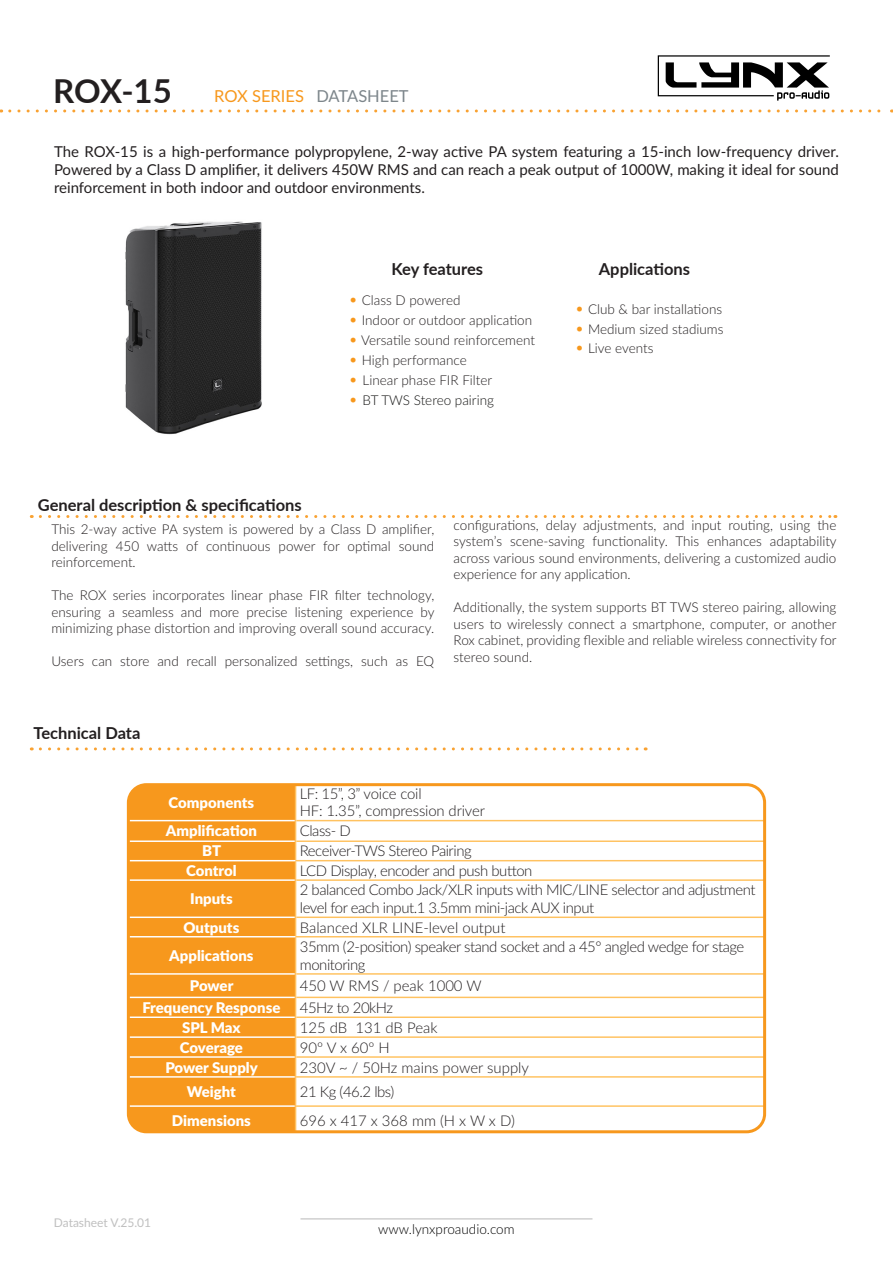
<style>
.page{position:relative;width:893px;height:1263px;background:#fff}
.page>*{position:absolute;margin:0;border:0;box-sizing:border-box;transform-origin:0 0}
.t1{font:700 33px "Lato";color:#231f20}
.t2{font:700 16.5px "Lato";color:#231f20}
.t3{font:16.5px "Lato";color:#f7981d}
.t4{font:15px/18px "Lato";color:#231f20;text-align:justify}
.t5{font:300 14.7px/17.7px "Lato";letter-spacing:-.03em;color:#231f20}
.t6{font:900 14.7px "Lato";color:#fff}
.t7{font:300 14.7px "Lato";color:#231f20}
.t8{font:300 14.7px/17.7px "Lato";letter-spacing:-.01em;color:#231f20}
.t9{font:300 13.5px/16.5px "Lato";color:#231f20;text-align:justify}
.t10{font:300 13.5px "Lato";color:#000}
.t11{font:300 13.5px "Lato";color:#141413}
.t12{font:12px "Lato";color:#c0c0c0}
.s1{color:#7d868b}
.s2{font-size:16.5px;color:#f7981d}
</style>
<div class="page">
<svg style="left:657px;top:55px;width:173px;height:46px"></svg>
<hr style="left:300px;top:1218px;width:292px;height:1px;background:#c0c0c0">
<img style="left:125px;top:221px;width:137px;height:214px">
<svg style="left:40px;top:515px;width:796px;height:3px"></svg>
<svg style="left:40px;top:747px;width:606px;height:3px"></svg>
<svg style="left:10px;top:109px;width:883px;height:3px"></svg>
<div style="left:131px;top:787px;width:164px;height:345px;background:#f7981d"></div>
<hr style="left:128px;top:820px;width:167px;height:1px;background:#fff">
<hr style="left:128px;top:840px;width:167px;height:2px;background:#fff">
<hr style="left:128px;top:860px;width:168px;height:1px;background:#fff">
<hr style="left:128px;top:879px;width:167px;height:2px;background:#fff">
<hr style="left:128px;top:916px;width:167px;height:2px;background:#fff">
<hr style="left:128px;top:936px;width:168px;height:1px;background:#fff">
<hr style="left:128px;top:973px;width:167px;height:2px;background:#fff">
<hr style="left:128px;top:997px;width:167px;height:1px;background:#fff">
<hr style="left:128px;top:1016px;width:167px;height:2px;background:#fff">
<hr style="left:128px;top:1036px;width:167px;height:2px;background:#fff">
<hr style="left:128px;top:1056px;width:167px;height:2px;background:#fff">
<hr style="left:128px;top:1076px;width:167px;height:2px;background:#fff">
<hr style="left:128px;top:1105px;width:167px;height:2px;background:#fff">
<hr style="left:296px;top:785px;width:469px;height:1px;background:#ffc260">
<hr style="left:765px;top:785px;width:1px;height:35px;background:#ffc260">
<hr style="left:296px;top:820px;width:469px;height:1px;background:#ffc260">
<hr style="left:296px;top:840px;width:469px;height:2px;background:#ffc260">
<hr style="left:296px;top:860px;width:469px;height:1px;background:#ffc260">
<hr style="left:295px;top:785px;width:1px;height:36px;background:#ffc260">
<svg style="left:295px;top:821px;width:1px;height:59px"></svg>
<hr style="left:295px;top:880px;width:1px;height:37px;background:#ffc260">
<svg style="left:295px;top:917px;width:1px;height:19px"></svg>
<hr style="left:296px;top:879px;width:469px;height:2px;background:#ffc260">
<hr style="left:296px;top:916px;width:469px;height:2px;background:#ffc260">
<hr style="left:296px;top:936px;width:469px;height:1px;background:#ffc260">
<hr style="left:296px;top:973px;width:469px;height:2px;background:#ffc260">
<hr style="left:296px;top:997px;width:469px;height:1px;background:#ffc260">
<hr style="left:296px;top:1016px;width:469px;height:2px;background:#ffc260">
<hr style="left:296px;top:1036px;width:469px;height:2px;background:#ffc260">
<hr style="left:296px;top:1056px;width:469px;height:2px;background:#ffc260">
<hr style="left:295px;top:1076px;width:470px;height:2px;background:#ffc260">
<hr style="left:295px;top:1105px;width:470px;height:2px;background:#ffc260">
<hr style="left:295px;top:937px;width:1px;height:37px;background:#ffc260">
<svg style="left:295px;top:974px;width:1px;height:155px"></svg>
<div style="left:127px;top:783px;width:639px;height:350px;border:3px solid #f7981d;border-radius:18px"></div>
<h1 class="t1" style="left:53px;top:66px;width:120px">ROX-15</h1>
<p class="t3" style="left:214px;top:84px;width:196px">ROX SERIES <span class="s1">DATASHEET</span></p>
<p class="t4" style="left:54px;top:141px;width:786px">The ROX-15 is a high-performance polypropylene, 2-way active PA system featuring a 15-inch low-frequency driver.<br>Powered by a Class D amplifier, it delivers 450W RMS and can reach a peak output of 1000W, making it ideal for sound reinforcement in both indoor and outdoor environments.</p>
<p class="t2" style="left:391px;top:257px;width:93px">Key features</p>
<p class="t9" style="left:348px;top:292px;width:113px"><span class="s2">•</span> Class D powered</p>
<p class="t9" style="left:348px;top:312px;width:185px"><span class="s2">•</span> Indoor or outdoor application</p>
<p class="t9" style="left:348px;top:331px;width:188px"><span class="s2">•</span> Versatile sound reinforcement</p>
<p class="t9" style="left:348px;top:351px;width:120px"><span class="s2">•</span> High performance</p>
<p class="t9" style="left:348px;top:371px;width:145px"><span class="s2">•</span> Linear phase FIR Filter</p>
<p class="t11" style="left:348px;top:390px;width:147px"><span class="s2">•</span> BT TWS Stereo pairing</p>
<p class="t2" style="left:599px;top:257px;width:93px">Applications</p>
<p class="t9" style="left:575px;top:300px;width:149px"><span class="s2">•</span> Club &amp; bar installations</p>
<p class="t9" style="left:575px;top:320px;width:150px"><span class="s2">•</span> Medium sized stadiums</p>
<p class="t9" style="left:575px;top:340px;width:80px"><span class="s2">•</span> Live events</p>
<p class="t2" style="left:38px;top:492px;width:266px">General description &amp; specifications</p>
<p class="t9" style="left:51px;top:521px;width:384px">This 2-way active PA system is powered by a Class D amplifier, delivering 450 watts of continuous power for optimal sound reinforcement.</p>
<p class="t9" style="left:51px;top:587px;width:385px">The ROX series incorporates linear phase FIR filter technology, ensuring a seamless and more precise listening experience by minimizing phase distortion and improving overall sound accuracy.</p>
<p class="t9" style="left:51px;top:653px;width:384px">Users can store and recall personalized settings, such as EQ</p>
<p class="t9" style="left:454px;top:516px;width:385px">configurations, delay adjustments, and input routing, using the system’s scene-saving functionality. This enhances adaptability across various sound environments, delivering a customized audio experience for any application.</p>
<p class="t9" style="left:454px;top:599px;width:385px">Additionally, the system supports BT TWS stereo pairing, allowing users to wirelessly connect a smartphone, computer, or another Rox cabinet, providing flexible and reliable wireless connectivity for stereo sound.</p>
<p class="t2" style="left:33px;top:721px;width:109px">Technical Data</p>
<p class="t6" style="left:169px;top:791px;width:87px">Components</p>
<p class="t8" style="left:300px;top:784px;width:187px">LF: 15”, 3” voice coil<br>HF: 1.35”, compression driver</p>
<p class="t6" style="left:166px;top:820px;width:93px">Amplification</p>
<p class="t5" style="left:300px;top:822px;width:53px">Class- D</p>
<p class="t6" style="left:202px;top:840px;width:21px">BT</p>
<p class="t5" style="left:300px;top:842px;width:173px">Receiver-TWS Stereo Pairing</p>
<p class="t6" style="left:186px;top:859px;width:52px">Control</p>
<p class="t5" style="left:300px;top:861px;width:234px">LCD Display, encoder and push button</p>
<p class="t6" style="left:190px;top:888px;width:44px">Inputs</p>
<p class="t5" style="left:300px;top:881px;width:457px">2 balanced Combo Jack/XLR inputs with MIC/LINE selector and adjustment level for each input.1 3.5mm mini-jack AUX input</p>
<p class="t6" style="left:184px;top:916px;width:57px">Outputs</p>
<p class="t7" style="left:300px;top:917px;width:207px">Balanced XLR LINE-level output</p>
<p class="t6" style="left:169px;top:944px;width:86px">Applications</p>
<p class="t5" style="left:300px;top:937px;width:446px">35mm (2-position) speaker stand socket and a 45° angled wedge for stage monitoring</p>
<p class="t6" style="left:190px;top:975px;width:45px">Power</p>
<p class="t7" style="left:300px;top:976px;width:183px">450 W RMS / peak 1000 W</p>
<p class="t6" style="left:142px;top:996px;width:139px">Frequency Response</p>
<p class="t5" style="left:300px;top:998px;width:95px">45Hz to 20kHz</p>
<p class="t6" style="left:182px;top:1016px;width:60px">SPL Max</p>
<p class="t7" style="left:300px;top:1017px;width:139px">125 dB 131 dB Peak</p>
<p class="t6" style="left:180px;top:1036px;width:65px">Coverage</p>
<p class="t5" style="left:300px;top:1038px;width:91px">90º V x 60º H</p>
<p class="t6" style="left:165px;top:1056px;width:94px">Power Supply</p>
<p class="t7" style="left:300px;top:1057px;width:231px">230V ~ / 50Hz mains power supply</p>
<p class="t6" style="left:187px;top:1080px;width:51px">Weight</p>
<p class="t5" style="left:300px;top:1082px;width:96px">21 Kg (46.2 lbs)</p>
<p class="t6" style="left:172px;top:1110px;width:80px">Dimensions</p>
<p class="t7" style="left:300px;top:1111px;width:217px">696 x 417 x 368 mm (H x W x D)</p>
<p class="t12" style="left:54px;top:1214px;width:99px">Datasheet V.25.01</p>
<p class="t10" style="left:378px;top:1219px;width:138px">www.lynxproaudio.com</p>
</div>
